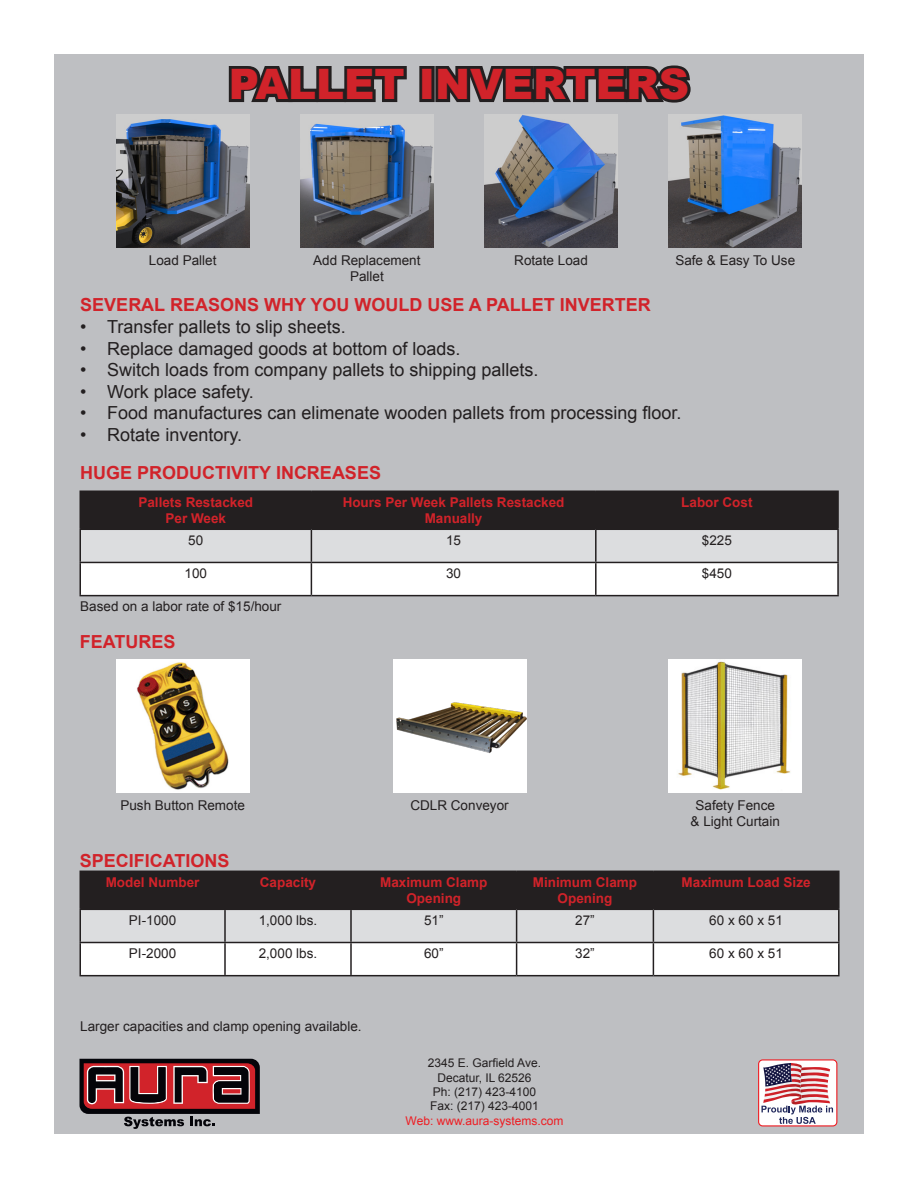
<style>
.page{position:relative;width:918px;height:1188px;background:#fff}
.page>*{position:absolute;margin:0;border:0;box-sizing:border-box;transform-origin:0 0}
.t1{font:900 42px "Arial";color:#d1232a}
.t2{font:18px "Arial";color:#231f20}
.t3{font:700 18px "Arial";color:#d1232a}
.t4{font:13.5px/16.2px "Arial";color:#231f20;text-align:center}
.t5{font:700 13.5px/16.2px "Arial";color:#d1232a;text-align:center}
.t6{font:12px "Arial";color:#231f20}
.t7{font:12px "Arial";color:#ee1d23}
</style>
<div class="page">
<div style="left:54px;top:54px;width:810px;height:1080px;background:#bebfc2"></div>
<img style="left:116px;top:114px;width:133px;height:134px">
<img style="left:300px;top:114px;width:134px;height:134px">
<img style="left:484px;top:114px;width:134px;height:133px">
<img style="left:669px;top:114px;width:133px;height:134px">
<svg style="left:81px;top:492px;width:756px;height:103px;background:#a1a0a1"></svg>
<hr style="left:80px;top:490px;width:231px;height:2px;background:#231f20">
<hr style="left:80px;top:492px;width:1px;height:37px;background:#231f20">
<hr style="left:311px;top:490px;width:285px;height:2px;background:#231f20">
<hr style="left:311px;top:492px;width:1px;height:37px;background:#231f20">
<hr style="left:596px;top:490px;width:243px;height:2px;background:#231f20">
<hr style="left:595px;top:492px;width:2px;height:37px;background:#231f20">
<hr style="left:837px;top:492px;width:2px;height:37px;background:#231f20">
<hr style="left:80px;top:529px;width:231px;height:1px;background:#231f20">
<hr style="left:80px;top:530px;width:1px;height:32px;background:#231f20">
<hr style="left:311px;top:529px;width:285px;height:1px;background:#231f20">
<hr style="left:311px;top:530px;width:1px;height:32px;background:#231f20">
<hr style="left:596px;top:529px;width:243px;height:1px;background:#231f20">
<hr style="left:595px;top:530px;width:2px;height:32px;background:#231f20">
<hr style="left:837px;top:530px;width:2px;height:32px;background:#231f20">
<hr style="left:80px;top:562px;width:231px;height:1px;background:#231f20">
<hr style="left:80px;top:563px;width:1px;height:32px;background:#231f20">
<hr style="left:311px;top:562px;width:285px;height:1px;background:#231f20">
<hr style="left:311px;top:563px;width:1px;height:32px;background:#231f20">
<hr style="left:596px;top:562px;width:243px;height:1px;background:#231f20">
<hr style="left:595px;top:563px;width:2px;height:32px;background:#231f20">
<hr style="left:837px;top:563px;width:2px;height:32px;background:#231f20">
<hr style="left:80px;top:595px;width:231px;height:1px;background:#231f20">
<hr style="left:311px;top:595px;width:285px;height:1px;background:#231f20">
<hr style="left:596px;top:595px;width:243px;height:1px;background:#231f20">
<img style="left:116px;top:660px;width:133px;height:133px">
<div style="left:393px;top:660px;width:133px;height:133px;background:#fff"></div>
<img style="left:396px;top:702px;width:130px;height:52px">
<img style="left:669px;top:660px;width:133px;height:133px">
<svg style="left:81px;top:872px;width:757px;height:103px;background:#a1a0a1"></svg>
<hr style="left:80px;top:871px;width:145px;height:1px;background:#231f20">
<hr style="left:80px;top:872px;width:1px;height:37px;background:#231f20">
<hr style="left:225px;top:871px;width:126px;height:1px;background:#231f20">
<hr style="left:224px;top:872px;width:2px;height:37px;background:#231f20">
<hr style="left:351px;top:871px;width:166px;height:1px;background:#231f20">
<hr style="left:350px;top:872px;width:2px;height:37px;background:#231f20">
<hr style="left:517px;top:871px;width:136px;height:1px;background:#231f20">
<hr style="left:516px;top:872px;width:1px;height:37px;background:#231f20">
<hr style="left:653px;top:871px;width:187px;height:1px;background:#231f20">
<hr style="left:653px;top:872px;width:1px;height:37px;background:#231f20">
<hr style="left:838px;top:872px;width:2px;height:37px;background:#231f20">
<hr style="left:80px;top:909px;width:145px;height:1px;background:#231f20">
<hr style="left:80px;top:910px;width:1px;height:32px;background:#231f20">
<hr style="left:225px;top:909px;width:126px;height:1px;background:#231f20">
<hr style="left:224px;top:910px;width:2px;height:32px;background:#231f20">
<hr style="left:351px;top:909px;width:166px;height:1px;background:#231f20">
<hr style="left:350px;top:910px;width:2px;height:32px;background:#231f20">
<hr style="left:517px;top:909px;width:136px;height:1px;background:#231f20">
<hr style="left:516px;top:910px;width:1px;height:32px;background:#231f20">
<hr style="left:653px;top:909px;width:187px;height:1px;background:#231f20">
<hr style="left:653px;top:910px;width:1px;height:32px;background:#231f20">
<hr style="left:838px;top:910px;width:2px;height:32px;background:#231f20">
<hr style="left:80px;top:942px;width:145px;height:1px;background:#231f20">
<hr style="left:80px;top:943px;width:1px;height:32px;background:#231f20">
<hr style="left:225px;top:942px;width:126px;height:1px;background:#231f20">
<hr style="left:224px;top:943px;width:2px;height:32px;background:#231f20">
<hr style="left:351px;top:942px;width:166px;height:1px;background:#231f20">
<hr style="left:350px;top:943px;width:2px;height:32px;background:#231f20">
<hr style="left:517px;top:942px;width:136px;height:1px;background:#231f20">
<hr style="left:516px;top:943px;width:1px;height:32px;background:#231f20">
<hr style="left:653px;top:942px;width:187px;height:1px;background:#231f20">
<hr style="left:653px;top:943px;width:1px;height:32px;background:#231f20">
<hr style="left:838px;top:943px;width:2px;height:32px;background:#231f20">
<hr style="left:80px;top:975px;width:145px;height:1px;background:#231f20">
<hr style="left:225px;top:975px;width:126px;height:1px;background:#231f20">
<hr style="left:351px;top:975px;width:166px;height:1px;background:#231f20">
<hr style="left:517px;top:975px;width:136px;height:1px;background:#231f20">
<hr style="left:653px;top:975px;width:187px;height:1px;background:#231f20">
<svg style="left:228px;top:66px;width:179px;height:37px"></svg>
<div style="left:419px;top:66px;width:16px;height:36px;border:6px solid #231f20"></div>
<svg style="left:432px;top:65px;width:259px;height:38px"></svg>
<svg style="left:758px;top:1059px;width:79px;height:67px;background:#d0a9b2"></svg>
<svg style="left:80px;top:1059px;width:180px;height:70px"></svg>
<p class="t1" style="left:229px;top:54px;width:462px">PALLET INVERTERS</p>
<p class="t4" style="left:149px;top:252px;width:69px">Load Pallet</p>
<p class="t4" style="left:313px;top:252px;width:109px">Add Replacement<br>Pallet</p>
<p class="t4" style="left:514px;top:252px;width:75px">Rotate Load</p>
<p class="t4" style="left:675px;top:252px;width:121px">Safe &amp; Easy To Use</p>
<p class="t3" style="left:80px;top:293px;width:572px">SEVERAL REASONS WHY YOU WOULD USE A PALLET INVERTER</p>
<p class="t2" style="left:80px;top:315px;width:267px">• Transfer pallets to slip sheets.</p>
<p class="t2" style="left:80px;top:336px;width:382px">• Replace damaged goods at bottom of loads.</p>
<p class="t2" style="left:80px;top:358px;width:460px">• Switch loads from company pallets to shipping pallets.</p>
<p class="t2" style="left:80px;top:380px;width:175px">• Work place safety.</p>
<p class="t2" style="left:80px;top:401px;width:603px">• Food manufactures can elimenate wooden pallets from processing floor.</p>
<p class="t2" style="left:80px;top:423px;width:163px">• Rotate inventory.</p>
<p class="t3" style="left:80px;top:461px;width:302px">HUGE PRODUCTIVITY INCREASES</p>
<p class="t5" style="left:138px;top:495px;width:116px">Pallets Restacked</p>
<p class="t5" style="left:166px;top:511px;width:62px">Per Week</p>
<p class="t5" style="left:343px;top:495px;width:223px">Hours Per Week Pallets Restacked<br>Manually</p>
<p class="t5" style="left:681px;top:495px;width:73px">Labor Cost</p>
<p class="t4" style="left:188px;top:532px;width:17px">50</p>
<p class="t4" style="left:446px;top:532px;width:17px">15</p>
<p class="t4" style="left:702px;top:532px;width:32px">$225</p>
<p class="t4" style="left:185px;top:566px;width:24px">100</p>
<p class="t4" style="left:446px;top:566px;width:17px">30</p>
<p class="t4" style="left:702px;top:566px;width:32px">$450</p>
<p class="t4" style="left:80px;top:598px;width:203px">Based on a labor rate of $15/hour</p>
<p class="t3" style="left:80px;top:630px;width:97px">FEATURES</p>
<p class="t4" style="left:120px;top:798px;width:126px">Push Button Remote</p>
<p class="t4" style="left:410px;top:797px;width:100px">CDLR Conveyor</p>
<p class="t4" style="left:696px;top:797px;width:81px">Safety Fence</p>
<p class="t4" style="left:691px;top:813px;width:91px">&amp; Light Curtain</p>
<p class="t3" style="left:80px;top:848px;width:151px">SPECIFICATIONS</p>
<p class="t5" style="left:106px;top:875px;width:95px">Model Number</p>
<p class="t5" style="left:260px;top:875px;width:58px">Capacity</p>
<p class="t5" style="left:380px;top:875px;width:109px">Maximum Clamp<br>Opening</p>
<p class="t5" style="left:533px;top:875px;width:106px">Minimum Clamp<br>Opening</p>
<p class="t5" style="left:682px;top:875px;width:131px">Maximum Load Size</p>
<p class="t4" style="left:129px;top:912px;width:49px">PI-1000</p>
<p class="t4" style="left:259px;top:912px;width:60px">1,000 lbs.</p>
<p class="t4" style="left:424px;top:912px;width:21px">51”</p>
<p class="t4" style="left:575px;top:912px;width:21px">27”</p>
<p class="t4" style="left:709px;top:912px;width:75px">60 x 60 x 51</p>
<p class="t4" style="left:129px;top:946px;width:49px">PI-2000</p>
<p class="t4" style="left:259px;top:946px;width:60px">2,000 lbs.</p>
<p class="t4" style="left:424px;top:946px;width:21px">60”</p>
<p class="t4" style="left:575px;top:946px;width:21px">32”</p>
<p class="t4" style="left:709px;top:946px;width:75px">60 x 60 x 51</p>
<p class="t4" style="left:80px;top:1018px;width:283px">Larger capacities and clamp opening available.</p>
<p class="t6" style="left:428px;top:1055px;width:115px">2345 E. Garfield Ave.</p>
<p class="t6" style="left:437px;top:1070px;width:96px">Decatur, IL 62526</p>
<p class="t6" style="left:433px;top:1084px;width:105px">Ph: (217) 423-4100</p>
<p class="t6" style="left:430px;top:1098px;width:110px">Fax: (217) 423-4001</p>
<p class="t7" style="left:406px;top:1113px;width:159px">Web: www.aura-systems.com</p>
</div>
